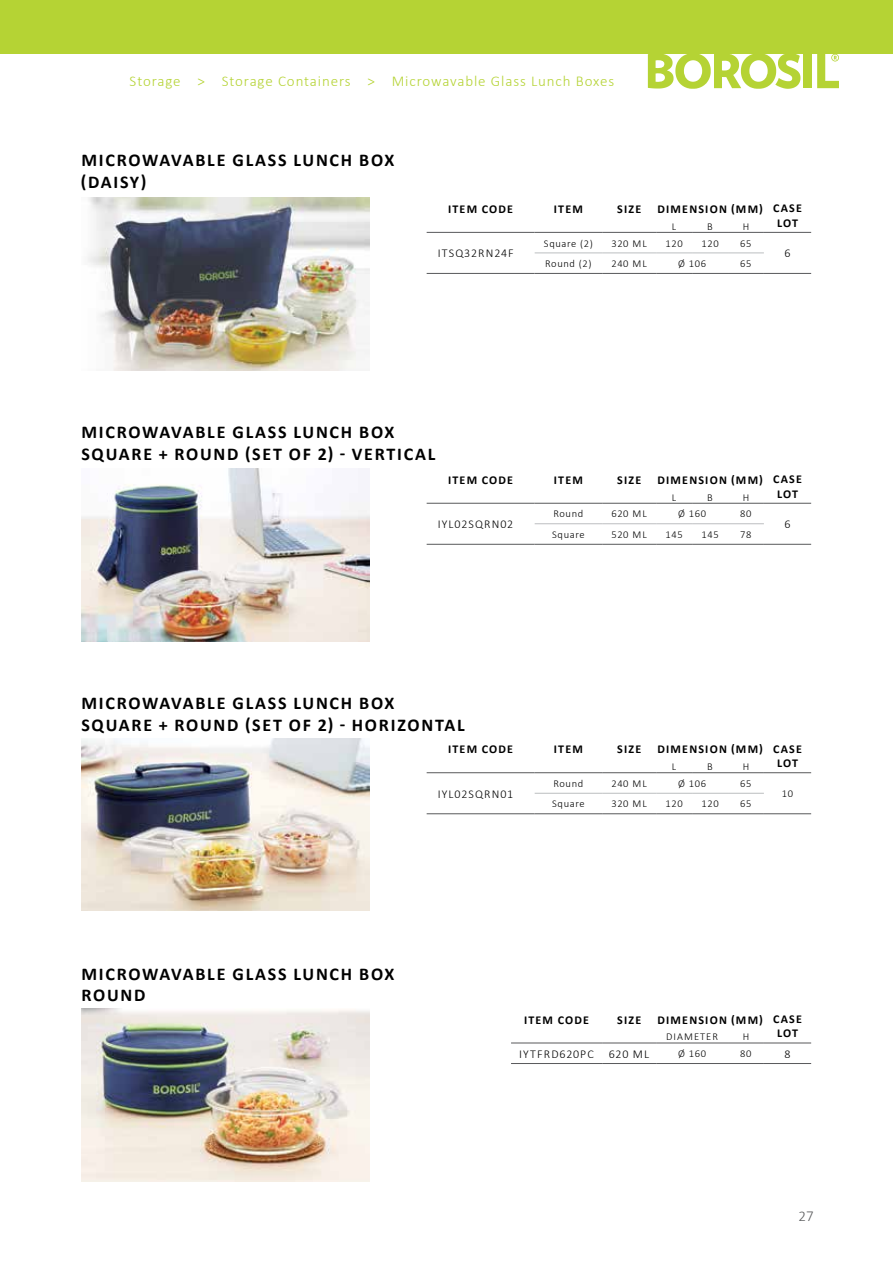
<style>
.page{position:relative;width:893px;height:1263px;background:#fff}
.page>*{position:absolute;margin:0;border:0;box-sizing:border-box;transform-origin:0 0}
.t1{font:700 18px/21.6px "Calibri";letter-spacing:.1em;color:#000}
.t2{font:300 15px "Calibri";letter-spacing:.06em;color:#b5d334}
.t3{font:300 15px "Calibri";color:#58595b}
.t4{font:700 12px/13.6px "Calibri";letter-spacing:.1em;color:#000}
.t5{font:300 12px "Calibri";letter-spacing:.08em;color:#000}
.t6{font:300 12px "Calibri";letter-spacing:.1em;color:#000}
.t7{font:300 10.5px "Calibri";letter-spacing:.06em;color:#000}
.t8{font:300 10.5px "Calibri";letter-spacing:.1em;color:#000}
</style>
<div class="page">
<div style="left:0;top:0;width:893px;height:54px;background:#b5d334"></div>
<div style="left:804px;top:54px;width:8px;height:34px;background:#b5d334"></div>
<svg style="left:817px;top:54px;width:22px;height:34px"></svg>
<svg style="left:648px;top:54px;width:152px;height:35px"></svg>
<hr style="left:427px;top:273px;width:108px;height:1px;background:#58595b">
<hr style="left:764px;top:273px;width:47px;height:1px;background:#58595b">
<hr style="left:427px;top:232px;width:108px;height:1px;background:#58595b">
<hr style="left:764px;top:232px;width:47px;height:1px;background:#58595b">
<hr style="left:535px;top:273px;width:67px;height:1px;background:#58595b">
<hr style="left:602px;top:273px;width:54px;height:1px;background:#58595b">
<hr style="left:656px;top:273px;width:36px;height:1px;background:#58595b">
<hr style="left:692px;top:273px;width:36px;height:1px;background:#58595b">
<hr style="left:728px;top:273px;width:36px;height:1px;background:#58595b">
<hr style="left:728px;top:232px;width:36px;height:1px;background:#58595b">
<hr style="left:728px;top:253px;width:36px;height:1px;background:#bcbec0">
<hr style="left:535px;top:232px;width:67px;height:1px;background:#58595b">
<hr style="left:602px;top:232px;width:54px;height:1px;background:#58595b">
<hr style="left:656px;top:232px;width:36px;height:1px;background:#58595b">
<hr style="left:692px;top:232px;width:36px;height:1px;background:#58595b">
<hr style="left:535px;top:253px;width:67px;height:1px;background:#bcbec0">
<hr style="left:602px;top:253px;width:54px;height:1px;background:#bcbec0">
<hr style="left:656px;top:253px;width:36px;height:1px;background:#bcbec0">
<hr style="left:692px;top:253px;width:36px;height:1px;background:#bcbec0">
<img style="left:88px;top:198px;width:281px;height:173px">
<hr style="left:427px;top:813px;width:108px;height:1px;background:#58595b">
<hr style="left:764px;top:813px;width:47px;height:1px;background:#58595b">
<hr style="left:535px;top:813px;width:67px;height:1px;background:#58595b">
<hr style="left:602px;top:813px;width:54px;height:1px;background:#58595b">
<hr style="left:728px;top:813px;width:36px;height:1px;background:#58595b">
<hr style="left:656px;top:813px;width:36px;height:1px;background:#58595b">
<hr style="left:692px;top:813px;width:36px;height:1px;background:#58595b">
<hr style="left:427px;top:772px;width:108px;height:1px;background:#58595b">
<hr style="left:764px;top:772px;width:47px;height:1px;background:#58595b">
<hr style="left:535px;top:772px;width:67px;height:1px;background:#58595b">
<hr style="left:602px;top:772px;width:54px;height:1px;background:#58595b">
<hr style="left:656px;top:772px;width:36px;height:1px;background:#58595b">
<hr style="left:692px;top:772px;width:36px;height:1px;background:#58595b">
<hr style="left:728px;top:772px;width:36px;height:1px;background:#58595b">
<hr style="left:535px;top:793px;width:67px;height:1px;background:#bcbec0">
<hr style="left:602px;top:793px;width:54px;height:1px;background:#bcbec0">
<hr style="left:656px;top:793px;width:36px;height:1px;background:#bcbec0">
<hr style="left:692px;top:793px;width:36px;height:1px;background:#bcbec0">
<hr style="left:728px;top:793px;width:36px;height:1px;background:#bcbec0">
<img style="left:81px;top:738px;width:288px;height:173px">
<hr style="left:427px;top:544px;width:108px;height:1px;background:#58595b">
<hr style="left:764px;top:544px;width:47px;height:1px;background:#58595b">
<hr style="left:535px;top:544px;width:67px;height:1px;background:#58595b">
<hr style="left:602px;top:544px;width:54px;height:1px;background:#58595b">
<hr style="left:728px;top:544px;width:36px;height:1px;background:#58595b">
<hr style="left:656px;top:544px;width:36px;height:1px;background:#58595b">
<hr style="left:692px;top:544px;width:36px;height:1px;background:#58595b">
<hr style="left:427px;top:503px;width:108px;height:1px;background:#58595b">
<hr style="left:764px;top:503px;width:47px;height:1px;background:#58595b">
<hr style="left:535px;top:503px;width:67px;height:1px;background:#58595b">
<hr style="left:602px;top:503px;width:54px;height:1px;background:#58595b">
<hr style="left:656px;top:503px;width:36px;height:1px;background:#58595b">
<hr style="left:692px;top:503px;width:36px;height:1px;background:#58595b">
<hr style="left:728px;top:503px;width:36px;height:1px;background:#58595b">
<hr style="left:535px;top:523px;width:67px;height:1px;background:#bcbec0">
<hr style="left:602px;top:523px;width:54px;height:1px;background:#bcbec0">
<hr style="left:656px;top:523px;width:36px;height:1px;background:#bcbec0">
<hr style="left:692px;top:523px;width:36px;height:1px;background:#bcbec0">
<hr style="left:728px;top:523px;width:36px;height:1px;background:#bcbec0">
<img style="left:81px;top:469px;width:288px;height:172px">
<hr style="left:511px;top:1063px;width:91px;height:1px;background:#58595b">
<hr style="left:602px;top:1063px;width:54px;height:1px;background:#58595b">
<hr style="left:728px;top:1063px;width:36px;height:1px;background:#58595b">
<hr style="left:764px;top:1063px;width:47px;height:1px;background:#58595b">
<hr style="left:511px;top:1043px;width:91px;height:1px;background:#58595b">
<hr style="left:602px;top:1043px;width:54px;height:1px;background:#58595b">
<hr style="left:728px;top:1043px;width:36px;height:1px;background:#58595b">
<hr style="left:764px;top:1043px;width:47px;height:1px;background:#58595b">
<hr style="left:656px;top:1043px;width:72px;height:1px;background:#58595b">
<hr style="left:656px;top:1063px;width:72px;height:1px;background:#58595b">
<img style="left:81px;top:1008px;width:288px;height:173px">
<p class="t2" style="left:130px;top:72px;width:486px">Storage &gt; Storage Containers &gt; Microwavable Glass Lunch Boxes</p>
<p class="t1" style="left:81px;top:149px;width:315px">MICROWAVABLE GLASS LUNCH BOX (DAISY)</p>
<p class="t4" style="left:448px;top:202px;width:67px">ITEM CODE</p>
<p class="t4" style="left:554px;top:202px;width:31px">ITEM</p>
<p class="t4" style="left:617px;top:202px;width:26px">SIZE</p>
<p class="t4" style="left:777px;top:202px;width:26px;text-indent:-120px">DIMENSION (MM) CASE<br>LOT</p>
<p class="t7" style="left:672px;top:220px;width:6px">L</p>
<p class="t7" style="left:707px;top:220px;width:7px">B</p>
<p class="t7" style="left:743px;top:220px;width:8px">H</p>
<p class="t5" style="left:438px;top:246px;width:78px">ITSQ32RN24F</p>
<p class="t7" style="left:544px;top:237px;width:50px">Square (2)</p>
<p class="t7" style="left:611px;top:237px;width:37px">320 ML</p>
<p class="t7" style="left:665px;top:237px;width:19px">120</p>
<p class="t7" style="left:701px;top:237px;width:19px">120</p>
<p class="t7" style="left:740px;top:237px;width:13px">65</p>
<p class="t5" style="left:784px;top:246px;width:8px">6</p>
<p class="t7" style="left:545px;top:257px;width:48px">Round (2)</p>
<p class="t7" style="left:611px;top:257px;width:37px">240 ML</p>
<p class="t7" style="left:678px;top:257px;width:29px">Ø 106</p>
<p class="t7" style="left:740px;top:257px;width:13px">65</p>
<p class="t1" style="left:81px;top:421px;width:356px">MICROWAVABLE GLASS LUNCH BOX<br>SQUARE + ROUND (SET OF 2) - VERTICAL</p>
<p class="t4" style="left:448px;top:473px;width:67px">ITEM CODE</p>
<p class="t4" style="left:554px;top:473px;width:31px">ITEM</p>
<p class="t4" style="left:617px;top:473px;width:26px">SIZE</p>
<p class="t4" style="left:777px;top:473px;width:26px;text-indent:-120px">DIMENSION (MM) CASE<br>LOT</p>
<p class="t7" style="left:672px;top:491px;width:6px">L</p>
<p class="t7" style="left:707px;top:491px;width:7px">B</p>
<p class="t7" style="left:743px;top:491px;width:8px">H</p>
<p class="t5" style="left:438px;top:517px;width:77px">IYL02SQRN02</p>
<p class="t7" style="left:554px;top:507px;width:31px">Round</p>
<p class="t7" style="left:611px;top:507px;width:37px">620 ML</p>
<p class="t7" style="left:678px;top:507px;width:29px">Ø 160</p>
<p class="t7" style="left:740px;top:507px;width:13px">80</p>
<p class="t5" style="left:784px;top:517px;width:8px">6</p>
<p class="t1" style="left:81px;top:692px;width:385px">MICROWAVABLE GLASS LUNCH BOX<br>SQUARE + ROUND (SET OF 2) - HORIZONTAL</p>
<p class="t7" style="left:552px;top:528px;width:34px">Square</p>
<p class="t7" style="left:611px;top:528px;width:37px">520 ML</p>
<p class="t7" style="left:665px;top:528px;width:19px">145</p>
<p class="t7" style="left:701px;top:528px;width:19px">145</p>
<p class="t7" style="left:740px;top:528px;width:13px">78</p>
<p class="t4" style="left:448px;top:742px;width:67px">ITEM CODE</p>
<p class="t4" style="left:554px;top:742px;width:31px">ITEM</p>
<p class="t4" style="left:617px;top:742px;width:26px">SIZE</p>
<p class="t4" style="left:777px;top:742px;width:26px;text-indent:-120px">DIMENSION (MM) CASE<br>LOT</p>
<p class="t7" style="left:672px;top:760px;width:6px">L</p>
<p class="t7" style="left:707px;top:760px;width:7px">B</p>
<p class="t7" style="left:743px;top:760px;width:8px">H</p>
<p class="t5" style="left:438px;top:786px;width:77px">IYL02SQRN01</p>
<p class="t7" style="left:554px;top:777px;width:31px">Round</p>
<p class="t7" style="left:611px;top:777px;width:37px">240 ML</p>
<p class="t7" style="left:678px;top:777px;width:29px">Ø 106</p>
<p class="t7" style="left:740px;top:777px;width:13px">65</p>
<p class="t7" style="left:782px;top:787px;width:13px">10</p>
<p class="t1" style="left:81px;top:963px;width:315px">MICROWAVABLE GLASS LUNCH BOX<br>ROUND</p>
<p class="t7" style="left:552px;top:797px;width:34px">Square</p>
<p class="t7" style="left:611px;top:797px;width:37px">320 ML</p>
<p class="t7" style="left:665px;top:797px;width:19px">120</p>
<p class="t7" style="left:701px;top:797px;width:19px">120</p>
<p class="t7" style="left:740px;top:797px;width:13px">65</p>
<p class="t4" style="left:524px;top:1013px;width:67px">ITEM CODE</p>
<p class="t4" style="left:617px;top:1013px;width:26px">SIZE</p>
<p class="t4" style="left:657px;top:1013px;width:146px">DIMENSION (MM) CASE</p>
<p class="t8" style="left:666px;top:1030px;width:53px">DIAMETER</p>
<p class="t7" style="left:743px;top:1030px;width:8px">H</p>
<p class="t4" style="left:777px;top:1026px;width:23px">LOT</p>
<p class="t6" style="left:519px;top:1046px;width:132px">IYTFRD620PC 620 ML</p>
<p class="t7" style="left:678px;top:1047px;width:29px">Ø 160</p>
<p class="t7" style="left:740px;top:1047px;width:13px">80</p>
<p class="t5" style="left:784px;top:1046px;width:8px">8</p>
<p class="t3" style="left:799px;top:1207px;width:17px">27</p>
</div>
